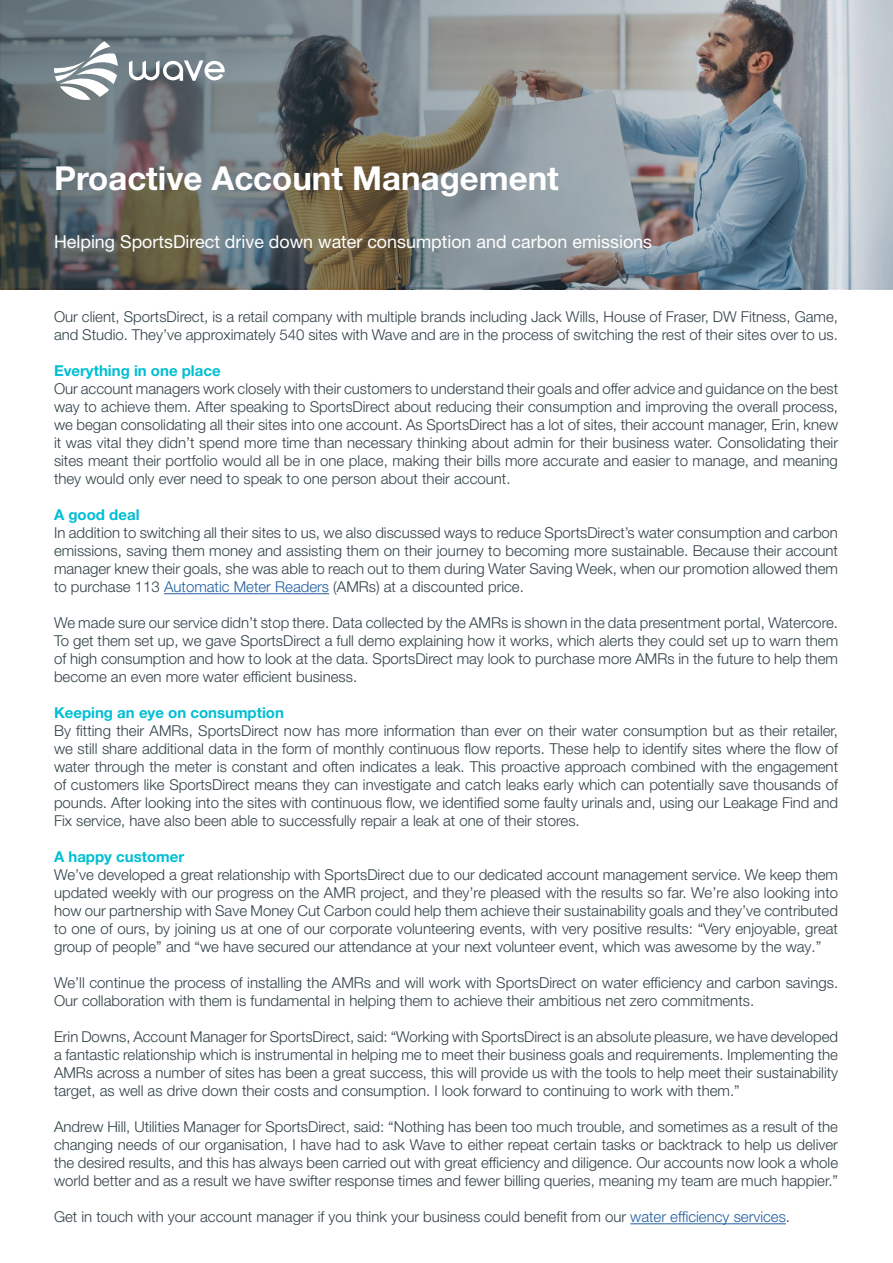
<style>
.page{position:relative;width:893px;height:1263px;background:#fff}
.page>*{position:absolute;margin:0;border:0;box-sizing:border-box;transform-origin:0 0}
.t1{font:700 33px "Helvetica Neue LT Pro";color:#fff}
.t2{font:17.85px "Helvetica Neue LT Pro";color:#fff}
.t3{font:300 15px/18px "Helvetica Neue LT Pro";color:#314147;text-align:justify}
.t4{font:700 15px "Helvetica Neue LT Pro";color:#00bed3}
.s1{color:#215e9e}
</style>
<div class="page">
<img style="left:0;top:0;width:893px;height:289px">
<svg style="left:54px;top:41px;width:64px;height:59px"></svg>
<svg style="left:129px;top:60px;width:96px;height:21px"></svg>
<hr style="left:164px;top:593px;width:165px;height:1px;background:#215e9e">
<hr style="left:630px;top:1223px;width:156px;height:1px;background:#215e9e">
<h1 class="t1" style="left:54px;top:158px;width:506px">Proactive Account Management</h1>
<p class="t2" style="left:54px;top:230px;width:600px">Helping SportsDirect drive down water consumption and carbon emissions</p>
<p class="t3" style="left:54px;top:308px;width:786px">Our client, SportsDirect, is a retail company with multiple brands including Jack Wills, House of Fraser, DW Fitness, Game, and Studio. They’ve approximately 540 sites with Wave and are in the process of switching the rest of their sites over to us.</p>
<p class="t4" style="left:54px;top:362px;width:168px">Everything in one place</p>
<p class="t3" style="left:54px;top:380px;width:786px">Our account managers work closely with their customers to understand their goals and offer advice and guidance on the best way to achieve them. After speaking to SportsDirect about reducing their consumption and improving the overall process, we began consolidating all their sites into one account. As SportsDirect has a lot of sites, their account manager, Erin, knew it was vital they didn’t spend more time than necessary thinking about admin for their business water. Consolidating their sites meant their portfolio would all be in one place, making their bills more accurate and easier to manage, and meaning they would only ever need to speak to one person about their account.</p>
<p class="t4" style="left:54px;top:506px;width:87px">A good deal</p>
<p class="t3" style="left:54px;top:524px;width:786px">In addition to switching all their sites to us, we also discussed ways to reduce SportsDirect’s water consumption and carbon emissions, saving them money and assisting them on their journey to becoming more sustainable. Because their account manager knew their goals, she was able to reach out to them during Water Saving Week, when our promotion allowed them to purchase 113 <span class="s1">Automatic Meter Readers</span> (AMRs) at a discounted price.</p>
<p class="t3" style="left:54px;top:614px;width:786px">We made sure our service didn’t stop there. Data collected by the AMRs is shown in the data presentment portal, Watercore.<br>To get them set up, we gave SportsDirect a full demo explaining how it works, which alerts they could set up to warn them of high consumption and how to look at the data. SportsDirect may look to purchase more AMRs in the future to help them become an even more water efficient business.</p>
<p class="t4" style="left:54px;top:704px;width:231px">Keeping an eye on consumption</p>
<p class="t3" style="left:54px;top:722px;width:786px">By fitting their AMRs, SportsDirect now has more information than ever on their water consumption but as their retailer, we still share additional data in the form of monthly continuous flow reports. These help to identify sites where the flow of water through the meter is constant and often indicates a leak. This proactive approach combined with the engagement of customers like SportsDirect means they can investigate and catch leaks early which can potentially save thousands of pounds. After looking into the sites with continuous flow, we identified some faulty urinals and, using our Leakage Find and Fix service, have also been able to successfully repair a leak at one of their stores.</p>
<p class="t4" style="left:54px;top:848px;width:132px">A happy customer</p>
<p class="t3" style="left:54px;top:866px;width:786px">We’ve developed a great relationship with SportsDirect due to our dedicated account management service. We keep them updated weekly with our progress on the AMR project, and they’re pleased with the results so far. We’re also looking into how our partnership with Save Money Cut Carbon could help them achieve their sustainability goals and they’ve contributed to one of ours, by joining us at one of our corporate volunteering events, with very positive results: “Very enjoyable, great group of people” and “we have secured our attendance at your next volunteer event, which was awesome by the way.”</p>
<p class="t3" style="left:54px;top:974px;width:786px">We’ll continue the process of installing the AMRs and will work with SportsDirect on water efficiency and carbon savings.<br>Our collaboration with them is fundamental in helping them to achieve their ambitious net zero commitments.</p>
<p class="t3" style="left:54px;top:1028px;width:786px">Erin Downs, Account Manager for SportsDirect, said: “Working with SportsDirect is an absolute pleasure, we have developed a fantastic relationship which is instrumental in helping me to meet their business goals and requirements. Implementing the AMRs across a number of sites has been a great success, this will provide us with the tools to help meet their sustainability target, as well as drive down their costs and consumption. I look forward to continuing to work with them.”</p>
<p class="t3" style="left:54px;top:1118px;width:786px">Andrew Hill, Utilities Manager for SportsDirect, said: “Nothing has been too much trouble, and sometimes as a result of the changing needs of our organisation, I have had to ask Wave to either repeat certain tasks or backtrack to help us deliver the desired results, and this has always been carried out with great efficiency and diligence. Our accounts now look a whole world better and as a result we have swifter response times and fewer billing queries, meaning my team are much happier.”</p>
<p class="t3" style="left:54px;top:1208px;width:738px">Get in touch with your account manager if you think your business could benefit from our <span class="s1">water efficiency services</span>.</p>
</div>
